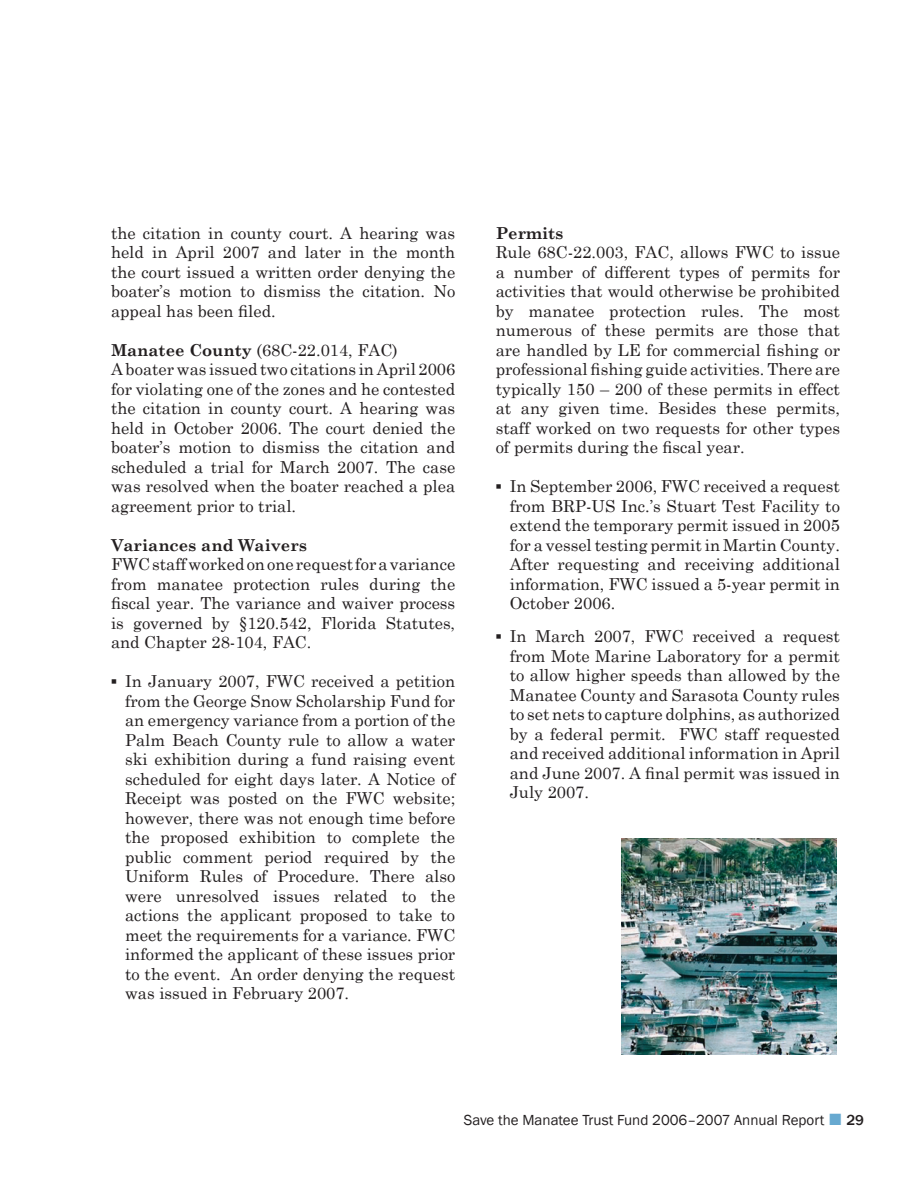
<style>
.page{position:relative;width:918px;height:1188px;background:#fff}
.page>*{position:absolute;margin:0;border:0;box-sizing:border-box;transform-origin:0 0}
.t1{font:16.5px/19.5px "Century Schoolbook";color:#231f20;text-align:justify}
.t2{font:700 16.5px "Century Schoolbook";color:#231f20}
.t3{font:15px "Franklin Gothic";color:#231f20}
.s1{font-weight:700}
.s2{font-family:"Century Schoolbook";font-size:24px;color:#67a9d0}
.s3{font-weight:500}
</style>
<div class="page">
<img style="left:621px;top:838px;width:216px;height:216px">
<p class="t1" style="left:111px;top:223px;width:346px">the citation in county court. A hearing was held in April 2007 and later in the month the court issued a written order denying the boater’s motion to dismiss the citation. No appeal has been filed.</p>
<p class="t1" style="left:111px;top:340px;width:346px;text-align:left"><span class="s1">Manatee County</span> (68C-22.014, FAC)<br>A boater was issued two citations in April 2006 for violating one of the zones and he contested the citation in county court. A hearing was held in October 2006. The court denied the boater’s motion to dismiss the citation and scheduled a trial for March 2007. The case was resolved when the boater reached a plea agreement prior to trial.</p>
<p class="t2" style="left:111px;top:535px;width:198px">Variances and Waivers</p>
<p class="t1" style="left:111px;top:554px;width:346px">FWC staff worked on one request for a variance from manatee protection rules during the fiscal year. The variance and waiver process is governed by §120.542, Florida Statutes, and Chapter 28-104, FAC.</p>
<p class="t1" style="left:125px;top:671px;width:332px;text-indent:-14px">▪ In January 2007, FWC received a petition from the George Snow Scholarship Fund for an emergency variance from a portion of the Palm Beach County rule to allow a water ski exhibition during a fund raising event scheduled for eight days later. A Notice of Receipt was posted on the FWC website; however, there was not enough time before the proposed exhibition to complete the public comment period required by the Uniform Rules of Procedure. There also were unresolved issues related to the actions the applicant proposed to take to meet the requirements for a variance. FWC informed the applicant of these issues prior to the event. An order denying the request was issued in February 2007.</p>
<p class="t2" style="left:496px;top:223px;width:69px">Permits</p>
<p class="t1" style="left:496px;top:242px;width:346px">Rule 68C-22.003, FAC, allows FWC to issue a number of different types of permits for activities that would otherwise be prohibited by manatee protection rules. The most numerous of these permits are those that are handled by LE for commercial fishing or professional fishing guide activities. There are typically 150 – 200 of these permits in effect at any given time. Besides these permits, staff worked on two requests for other types of permits during the fiscal year.</p>
<p class="t1" style="left:510px;top:476px;width:332px;text-indent:-14px">▪ In September 2006, FWC received a request from BRP-US Inc.’s Stuart Test Facility to extend the temporary permit issued in 2005 for a vessel testing permit in Martin County.<br>After requesting and receiving additional information, FWC issued a 5-year permit in October 2006.</p>
<p class="t1" style="left:510px;top:626px;width:332px;text-indent:-14px">▪ In March 2007, FWC received a request from Mote Marine Laboratory for a permit to allow higher speeds than allowed by the Manatee County and Sarasota County rules to set nets to capture dolphins, as authorized by a federal permit. FWC staff requested and received additional information in April and June 2007. A final permit was issued in July 2007.</p>
<p class="t3" style="left:464px;top:1111px;width:402px">Save the Manatee Trust Fund 2006–2007 Annual Report <span class="s2">■</span> <span class="s3">29</span></p>
</div>
